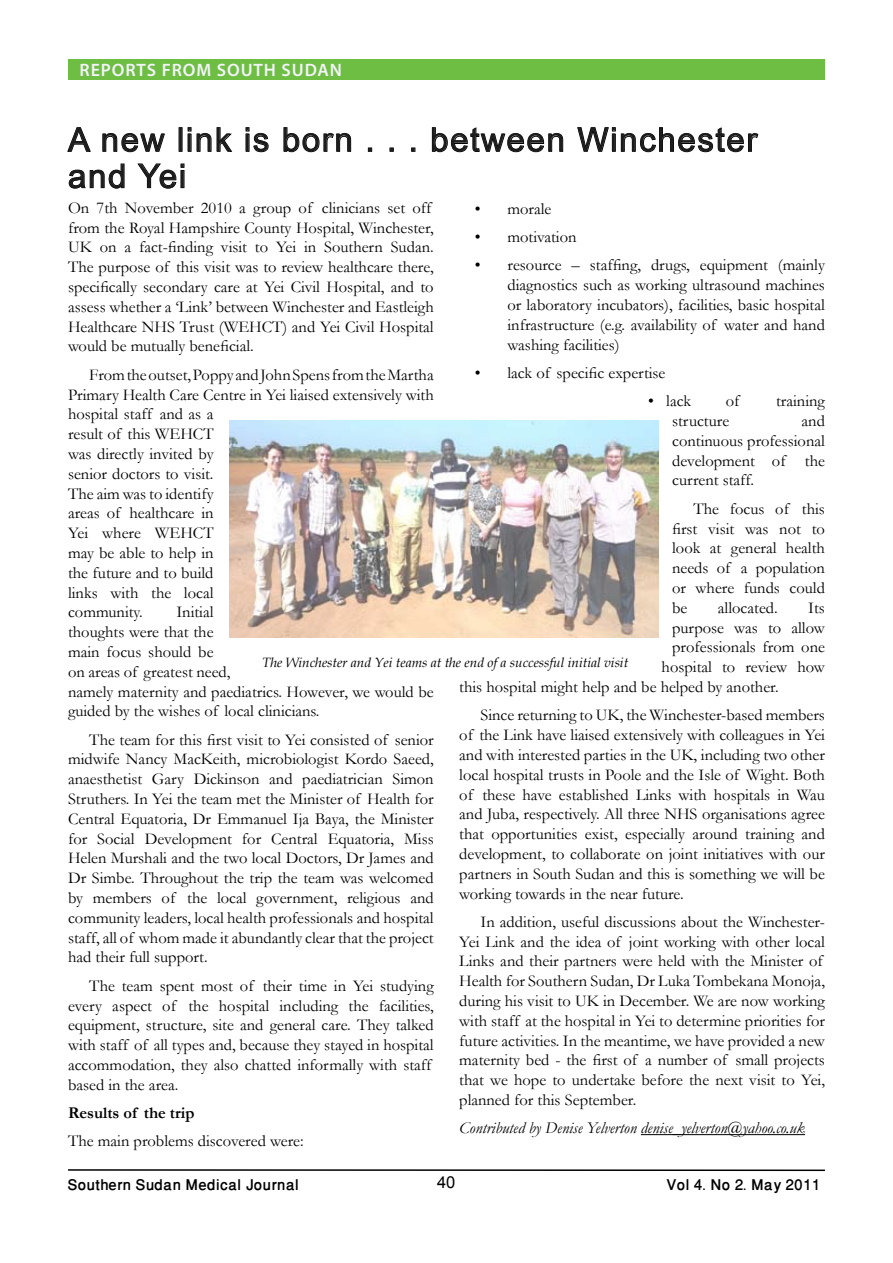
<style>
.page{position:relative;width:893px;height:1263px;background:#fff}
.page>*{position:absolute;margin:0;border:0;box-sizing:border-box;transform-origin:0 0}
.t1{font:33px/36.3px "Arial";letter-spacing:.05em;color:#1d1c1d}
.t2{font:500 21px "Win Soft Pro";color:#000}
.t3{font:600 18px "Myriad Pro";letter-spacing:.05em;color:#f3f3f8}
.t4{font:16.5px/19.8px "Garamond";color:#000}
.t5{font:italic 16.5px "Garamond";color:#000}
.t6{font:700 16.5px "Garamond";color:#000}
.t7{font:16.5px "Arial";color:#000}
.t8{font:italic 13.5px "Book Antiqua";color:#000}
</style>
<div class="page">
<hr style="left:68px;top:1169px;width:757px;height:2px;background:#000">
<svg style="left:67px;top:127px;width:24px;height:25px"></svg>
<svg style="left:102px;top:133px;width:63px;height:19px"></svg>
<svg style="left:188px;top:127px;width:44px;height:25px"></svg>
<svg style="left:246px;top:128px;width:23px;height:24px"></svg>
<svg style="left:283px;top:127px;width:68px;height:25px"></svg>
<svg style="left:432px;top:127px;width:131px;height:25px"></svg>
<svg style="left:577px;top:127px;width:38px;height:25px"></svg>
<div style="left:612px;top:134px;width:3px;height:17px;border:1px solid #000"></div>
<svg style="left:621px;top:127px;width:137px;height:25px"></svg>
<svg style="left:68px;top:163px;width:57px;height:26px"></svg>
<svg style="left:138px;top:163px;width:46px;height:26px"></svg>
<div style="left:68px;top:60px;width:757px;height:20px;background:#6ebe44"></div>
<hr style="left:641px;top:1134px;width:164px;height:1px;background:#000">
<img style="left:229px;top:421px;width:429px;height:217px">
<p class="t3" style="left:80px;top:59px;width:264px">REPORTS FROM SOUTH SUDAN</p>
<h1 class="t1" style="left:68px;top:122px;width:691px">A new link is born . . . between Winchester and Yei</h1>
<p class="t4" style="left:68px;top:197px;width:367px">On 7th November 2010 a group of clinicians set off from the Royal Hampshire County Hospital, Winchester, UK on a fact-finding visit to Yei in Southern Sudan.<br>The purpose of this visit was to review healthcare there, specifically secondary care at Yei Civil Hospital, and to assess whether a ‘Link’ between Winchester and Eastleigh Healthcare NHS Trust (WEHCT) and Yei Civil Hospital would be mutually beneficial.</p>
<p class="t4" style="left:68px;top:364px;width:367px;text-indent:21px">From the outset, Poppy and John Spens from the Martha<br>Primary Health Care Centre in Yei liaised extensively with hospital staff and as a<br>result of this WEHCT<br>was directly invited by<br>senior doctors to visit.<br>The aim was to identify<br>areas of healthcare in<br>Yei where WEHCT<br>may be able to help in<br>the future and to build<br>links with the local<br>community.</p>
<p class="t4" style="left:475px;top:198px;width:78px">• morale</p>
<p class="t4" style="left:475px;top:227px;width:103px">• motivation</p>
<p class="t4" style="left:507px;top:255px;width:319px;text-align:justify;text-indent:-33px">• resource – staffing, drugs, equipment (mainly diagnostics such as working ultrasound machines or laboratory incubators), facilities, basic hospital infrastructure (e.g. availability of water and hand washing facilities)</p>
<p class="t4" style="left:475px;top:362px;width:192px">• lack of specific expertise</p>
<p class="t4" style="left:648px;top:391px;width:45px">• lack</p>
<p class="t4" style="left:726px;top:391px;width:15px">of</p>
<p class="t4" style="left:776px;top:391px;width:50px">training</p>
<p class="t4" style="left:672px;top:411px;width:59px">structure</p>
<p class="t4" style="left:672px;top:411px;width:154px;text-align:justify;text-indent:129px">and continuous professional development of the current staff.</p>
<p class="t4" style="left:672px;top:498px;width:154px;text-align:justify;text-indent:21px">The focus of this first visit was not to look at general health needs of a population or where funds could be</p>
<p class="t4" style="left:718px;top:597px;width:61px">allocated.</p>
<p class="t4" style="left:808px;top:597px;width:18px">Its</p>
<p class="t4" style="left:672px;top:617px;width:154px">purpose was to allow</p>
<p class="t4" style="left:672px;top:637px;width:154px">professionals from one</p>
<p class="t4" style="left:662px;top:657px;width:165px">hospital to review how</p>
<p class="t4" style="left:459px;top:676px;width:321px">this hospital might help and be helped by another.</p>
<p class="t4" style="left:459px;top:705px;width:367px;text-align:justify;text-indent:21px">Since returning to UK, the Winchester-based members of the Link have liaised extensively with colleagues in Yei and with interested parties in the UK, including two other local hospital trusts in Poole and the Isle of Wight. Both of these have established Links with hospitals in Wau and Juba, respectively. All three NHS organisations agree that opportunities exist, especially around training and development, to collaborate on joint initiatives with our partners in South Sudan and this is something we will be working towards in the near future.</p>
<p class="t4" style="left:459px;top:911px;width:367px;text-indent:21px">In addition, useful discussions about the Winchester-Yei Link and the idea of joint working with other local Links and their partners were held with the Minister of Health for Southern Sudan, Dr Luka Tombekana Monoja, during his visit to UK in December. We are now working with staff at the hospital in Yei to determine priorities for future activities. In the meantime, we have provided a new maternity bed - the first of a number of small projects that we hope to undertake before the next visit to Yei, planned for this September.</p>
<p class="t5" style="left:459px;top:1117px;width:347px">Contributed by Denise Yelverton denise_yelverton@yahoo.co.uk</p>
<p class="t4" style="left:68px;top:602px;width:367px;text-indent:108px">Initial<br>thoughts were that the<br>main focus should be<br>on areas of greatest need,<br>namely maternity and paediatrics. However, we would be guided by the wishes of local clinicians.</p>
<p class="t4" style="left:68px;top:729px;width:367px;text-align:justify;text-indent:21px">The team for this first visit to Yei consisted of senior midwife Nancy MacKeith, microbiologist Kordo Saeed, anaesthetist Gary Dickinson and paediatrician Simon Struthers. In Yei the team met the Minister of Health for Central Equatoria, Dr Emmanuel Ija Baya, the Minister for Social Development for Central Equatoria, Miss Helen Murshali and the two local Doctors, Dr James and Dr Simbe. Throughout the trip the team was welcomed by members of the local government, religious and community leaders, local health professionals and hospital staff, all of whom made it abundantly clear that the project had their full support.</p>
<p class="t4" style="left:68px;top:975px;width:367px;text-indent:21px">The team spent most of their time in Yei studying every aspect of the hospital including the facilities, equipment, structure, site and general care. They talked with staff of all types and, because they stayed in hospital accommodation, they also chatted informally with staff based in the area.</p>
<p class="t6" style="left:68px;top:1102px;width:128px">Results of the trip</p>
<p class="t4" style="left:68px;top:1131px;width:237px">The main problems discovered were:</p>
<p class="t8" style="left:262px;top:653px;width:368px">The Winchester and Yei teams at the end of a successful initial visit</p>
<p class="t7" style="left:437px;top:1171px;width:20px">40</p>
<p class="t2" style="left:68px;top:1170px;width:233px">Southern Sudan Medical Journal</p>
<p class="t2" style="left:666px;top:1170px;width:155px">Vol 4. No 2. May 2011</p>
</div>
